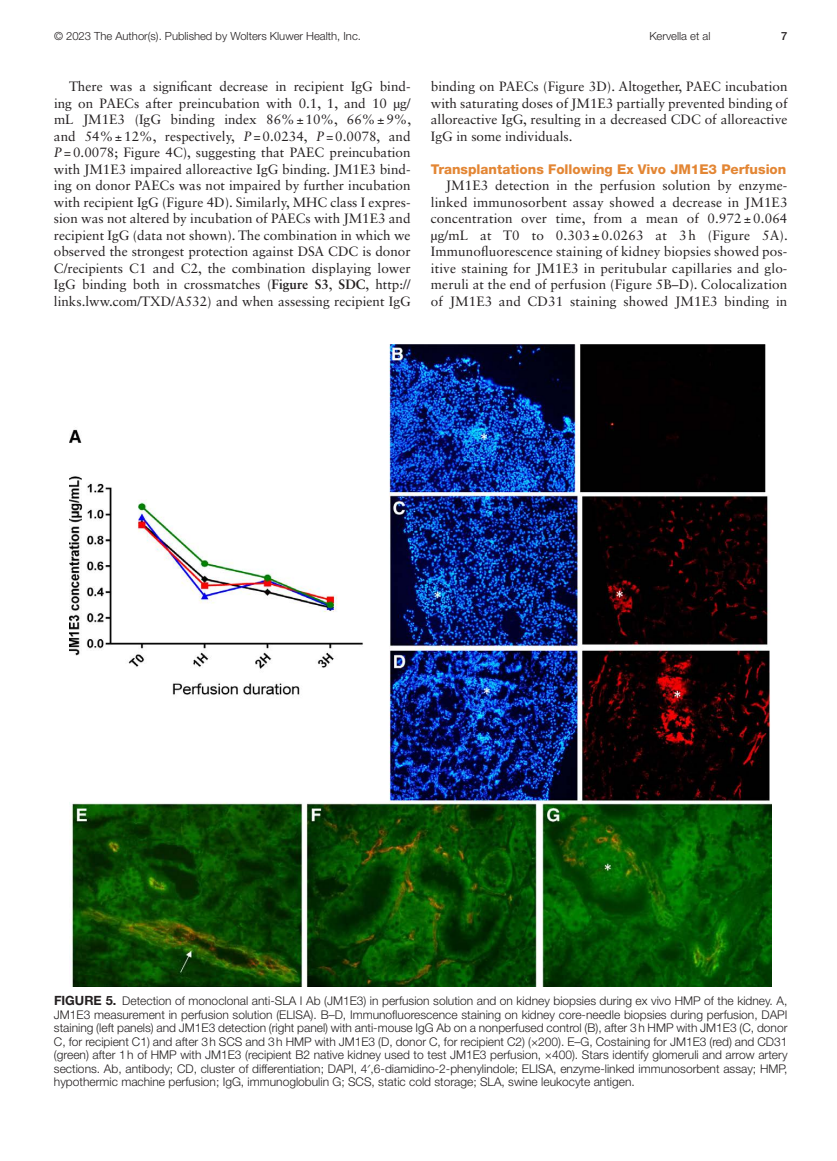
<style>
.page{position:relative;width:837px;height:1161px;background:#fff}
.page>*{position:absolute;margin:0;border:0;box-sizing:border-box;transform-origin:0 0}
.t1{font:13.5px/16.5px "Sabon LT Std";color:#231f20;text-align:justify}
.t2{font:800 13.5px "Helvetica Neue LT Std";color:#e38634}
.t3{font:300 12px/13.5px "Helvetica Neue LT Std";color:#231f20;text-align:justify}
.t4{font:300 11.25px "Helvetica Neue LT Std";color:#231f20}
.t5{font:500 11.25px "Helvetica Neue LT Std";color:#231f20}
.s1{font-family:"STIX General"}
.s2{font-style:italic}
.s3{font-weight:700}
.s4{font-weight:700;font-size:12.75px}
.s5{font-family:"Gandhari Unicode";font-weight:400}
</style>
<div class="page">
<img style="left:70px;top:344px;width:702px;height:643px">
<p class="t4" style="left:54px;top:29px;width:309px">© 2023 The Author(s). Published by Wolters Kluwer Health, Inc.</p>
<p class="t4" style="left:649px;top:29px;width:63px">Kervella et al</p>
<p class="t5" style="left:781px;top:29px;width:8px">7</p>
<p class="t1" style="left:54px;top:78px;width:359px;text-indent:15px">There was a significant decrease in recipient IgG bind&shy;ing on PAECs after preincubation with 0.1, 1, and 10 <span class="s1">µ</span>g/ mL JM1E3 (IgG binding index 86%±10%, 66%±9%, and 54%±12%, respectively, <span class="s2">P</span>=0.0234, <span class="s2">P</span>=0.0078, and <span class="s2">P</span>=0.0078; Figure 4C), suggesting that PAEC preincubation with JM1E3 impaired alloreactive IgG binding. JM1E3 bind&shy;ing on donor PAECs was not impaired by further incubation with recipient IgG (Figure 4D). Similarly, MHC class I expres&shy;sion was not altered by incubation of PAECs with JM1E3 and recipient IgG (data not shown). The combination in which we observed the strongest protection against DSA CDC is donor C/recipients C1 and C2, the combination displaying lower IgG binding both in crossmatches (<span class="s3">Figure S3</span>, <span class="s3">SDC</span>, http:// links.lww.com/TXD/A532) and when assessing recipient IgG</p>
<p class="t1" style="left:431px;top:78px;width:358px">binding on PAECs (Figure 3D). Altogether, PAEC incubation with saturating doses of JM1E3 partially prevented binding of alloreactive IgG, resulting in a decreased CDC of alloreactive IgG in some individuals.</p>
<p class="t2" style="left:431px;top:161px;width:357px">Transplantations Following Ex Vivo JM1E3 Perfusion</p>
<p class="t1" style="left:431px;top:177px;width:359px;text-indent:15px">JM1E3 detection in the perfusion solution by enzyme&shy;linked immunosorbent assay showed a decrease in JM1E3 concentration over time, from a mean of 0.972 ± 0.064 <span class="s1">µ</span>g/mL at T0 to 0.303 ± 0.0263 at 3 h (Figure 5A).<br>Immunofluorescence staining of kidney biopsies showed pos&shy;itive staining for JM1E3 in peritubular capillaries and glo&shy;meruli at the end of perfusion (Figure 5B–D). Colocalization of JM1E3 and CD31 staining showed JM1E3 binding in</p>
<p class="t3" style="left:54px;top:994px;width:735px"><span class="s4">FIGURE 5.</span> Detection of monoclonal anti-SLA I Ab (JM1E3) in perfusion solution and on kidney biopsies during ex vivo HMP of the kidney. A, JM1E3 measurement in perfusion solution (ELISA). B–D, Immunofluorescence staining on kidney core-needle biopsies during perfusion, DAPI staining (left panels) and JM1E3 detection (right panel) with anti-mouse IgG Ab on a nonperfused control (B), after 3h HMP with JM1E3 (C, donor C, for recipient C1) and after 3h SCS and 3h HMP with JM1E3 (D, donor C, for recipient C2) (×200). E–G, Costaining for JM1E3 (red) and CD31 (green) after 1h of HMP with JM1E3 (recipient B2 native kidney used to test JM1E3 perfusion, ×400). Stars identify glomeruli and arrow artery sections. Ab, antibody; CD, cluster of differentiation; DAPI, 4<span class="s5">′</span>,6-diamidino-2-phenylindole; ELISA, enzyme-linked immunosorbent assay; HMP, hypothermic machine perfusion; IgG, immunoglobulin G; SCS, static cold storage; SLA, swine leukocyte antigen.</p>
</div>
